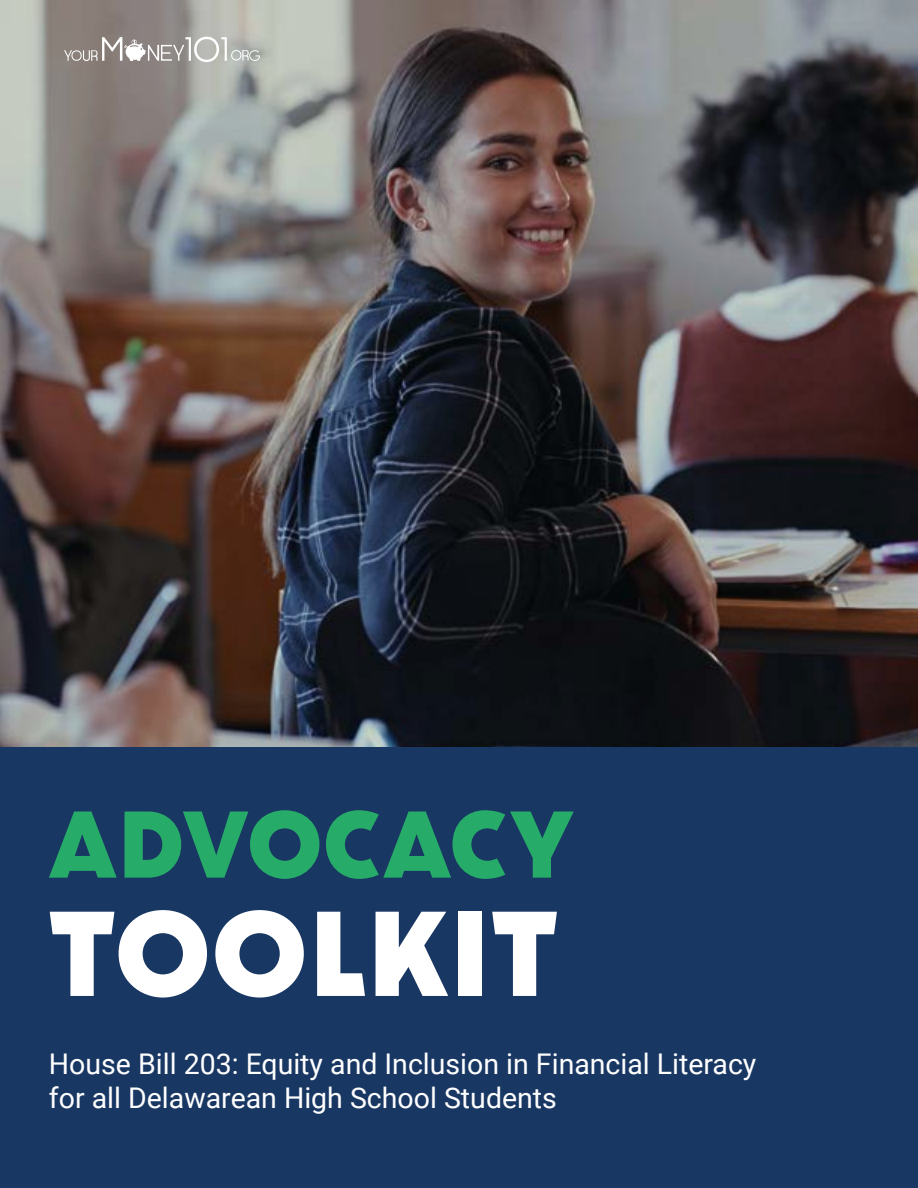
<style>
.page{position:relative;width:918px;height:1188px;background:#fff}
.page>*{position:absolute;margin:0;border:0;box-sizing:border-box;transform-origin:0 0}
.t1{font:700 160.5px "Oskar Two";color:#fff}
.t2{font:700 126px "Oskar Two";color:#26ac68}
.t3{font:28.5px/34.2px "Roboto";color:#fff}
</style>
<div class="page">
<img style="left:0;top:0;width:918px;height:747px">
<div style="left:0;top:747px;width:918px;height:441px;background:#193763"></div>
<svg style="left:64px;top:37px;width:196px;height:25px;background:#b0aca8"></svg>
<h2 class="t2" style="left:49px;top:782px;width:527px">advocacy</h2>
<h1 class="t1" style="left:49px;top:874px;width:510px">toolkit</h1>
<p class="t3" style="left:49px;top:1048px;width:709px">House Bill 203: Equity and Inclusion in Financial Literacy for all Delawarean High School Students</p>
</div>
